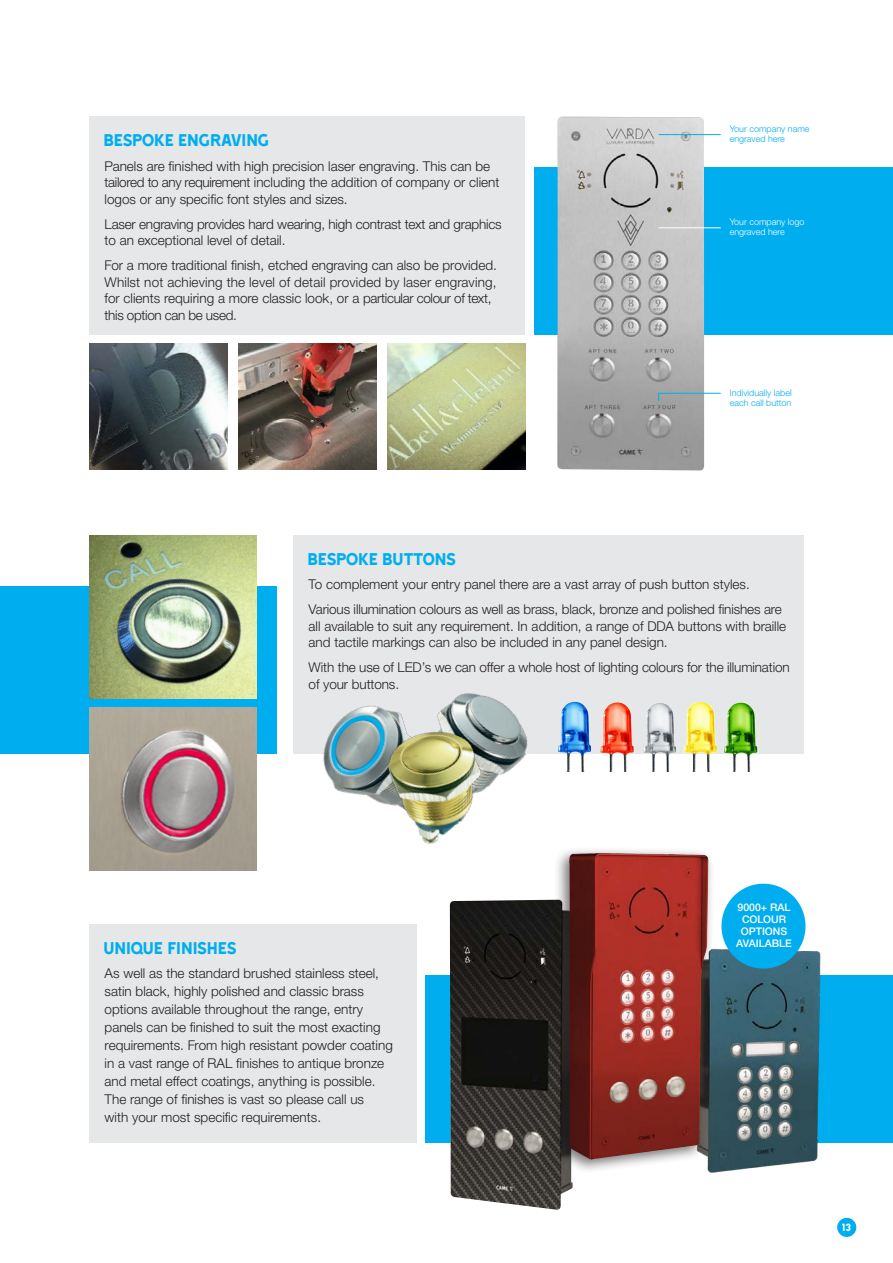
<style>
.page{position:relative;width:893px;height:1263px;background:#fff}
.page>*{position:absolute;margin:0;border:0;box-sizing:border-box;transform-origin:0 0}
.t1{font:19.5px "Came Type";letter-spacing:-.025em;color:#00aeef}
.t2{font:300 13.5px/16.5px "Helvetica Neue LTW1 G";color:#231f20}
.t3{font:12px "Came Type";color:#fff}
.t4{font:500 10.5px/12px "Helvetica Neue LTW1 G";color:#fff}
.t5{font:300 9px/10.5px "Helvetica Neue LTW1 G";color:#00aeef}
.t6{font:300 9px/10.5px "Helvetica Neue LTW1 G";color:#fff}
</style>
<div class="page">
<div style="left:293px;top:535px;width:511px;height:218px;background:#e6e7e9"></div>
<div style="left:534px;top:167px;width:359px;height:168px;background:#00aeef"></div>
<div style="left:425px;top:975px;width:468px;height:167px;background:#00aeef"></div>
<div style="left:0;top:586px;width:276px;height:167px;background:#00aeef"></div>
<img style="left:557px;top:116px;width:147px;height:354px">
<div style="left:89px;top:116px;width:436px;height:219px;background:#e6e7e9"></div>
<div style="left:89px;top:924px;width:328px;height:218px;background:#e6e7e9"></div>
<img style="left:238px;top:343px;width:138px;height:126px">
<img style="left:387px;top:343px;width:138px;height:126px">
<img style="left:89px;top:343px;width:138px;height:126px">
<svg style="left:658px;top:392px;width:63px;height:10px"></svg>
<hr style="left:659px;top:134px;width:62px;height:1px;background:#00aeef">
<hr style="left:659px;top:227px;width:62px;height:1px;background:#fff">
<img style="left:449px;top:900px;width:124px;height:310px">
<img style="left:715px;top:930px;width:114px;height:243px">
<div style="left:554px;top:846px;width:161px;height:328px;background:#231f20;opacity:.61"></div>
<img style="left:567px;top:853px;width:141px;height:306px">
<div style="left:721px;top:884px;width:84px;height:84px;background:#00aeef;border-radius:50%"></div>
<img style="left:89px;top:535px;width:167px;height:163px">
<img style="left:89px;top:707px;width:167px;height:164px">
<img style="left:468px;top:693px;width:77px;height:84px">
<img style="left:298px;top:693px;width:170px;height:102px">
<img style="left:360px;top:710px;width:137px;height:134px">
<img style="left:547px;top:700px;width:223px;height:71px">
<div style="left:837px;top:1218px;width:19px;height:19px;background:#00aeef;border-radius:50%"></div>
<p class="t1" style="left:104px;top:130px;width:167px">BESPOKE ENGRAVING</p>
<p class="t2" style="left:105px;top:158px;width:396px">Panels are finished with high precision laser engraving. This can be tailored to any requirement including the addition of company or client logos or any specific font styles and sizes.</p>
<p class="t2" style="left:105px;top:216px;width:398px">Laser engraving provides hard wearing, high contrast text and graphics to an exceptional level of detail.</p>
<p class="t2" style="left:105px;top:257px;width:394px">For a more traditional finish, etched engraving can also be provided.<br>Whilst not achieving the level of detail provided by laser engraving, for clients requiring a more classic look, or a particular colour of text, this option can be used.</p>
<p class="t1" style="left:308px;top:549px;width:150px">BESPOKE BUTTONS</p>
<p class="t5" style="left:730px;top:123px;width:81px">Your company name engraved here</p>
<p class="t6" style="left:730px;top:216px;width:76px">Your company logo engraved here</p>
<p class="t5" style="left:730px;top:387px;width:64px">Individually label each call button</p>
<p class="t2" style="left:309px;top:576px;width:443px">To complement your entry panel there are a vast array of push button styles.</p>
<p class="t2" style="left:309px;top:601px;width:479px">Various illumination colours as well as brass, black, bronze and polished finishes are all available to suit any requirement. In addition, a range of DDA buttons with braille and tactile markings can also be included in any panel design.</p>
<p class="t2" style="left:309px;top:659px;width:483px">With the use of LED’s we can offer a whole host of lighting colours for the illumination of your buttons.</p>
<p class="t1" style="left:104px;top:937px;width:135px">UNIQUE FINISHES</p>
<p class="t2" style="left:105px;top:964px;width:290px;line-height:18px">As well as the standard brushed stainless steel, satin black, highly polished and classic brass options available throughout the range, entry panels can be finished to suit the most exacting requirements. From high resistant powder coating in a vast range of RAL finishes to antique bronze and metal effect coatings, anything is possible.<br>The range of finishes is vast so please call us<br>with your most specific requirements.</p>
<p class="t4" style="left:738px;top:901px;width:54px">9000+ RAL</p>
<p class="t4" style="left:741px;top:913px;width:48px">COLOUR<br>OPTIONS</p>
<p class="t4" style="left:736px;top:937px;width:57px">AVAILABLE</p>
<p class="t3" style="left:842px;top:1221px;width:10px">13</p>
</div>
